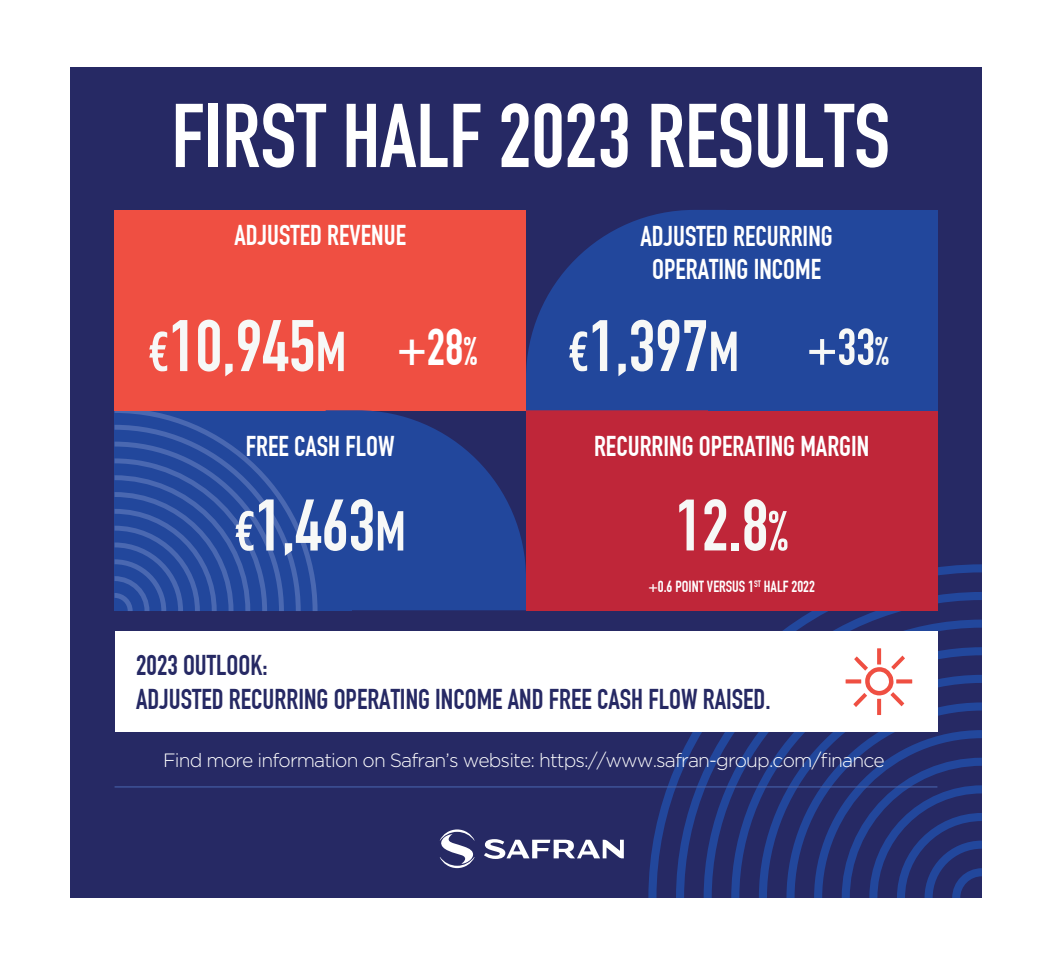
<style>
.page{position:relative;width:1052px;height:965px;background:#fff}
.page>*{position:absolute;margin:0;border:0;box-sizing:border-box;transform-origin:0 0}
.t1{font:700 88.73px "DIN Condensed";color:#fff}
.t2{font:700 71.75px "DIN Condensed";color:#f7f8f7}
.t3{font:700 71.4px "DIN Condensed";color:#f7f8f7}
.t4{font:700 50.75px "DIN Condensed";color:#f7f8f7}
.t5{font:700 28px/33.6px "DIN Condensed";color:#fff;text-align:center}
.t6{font:700 28px/33.6px "DIN Condensed";color:#262964}
.t7{font:300 19.25px "Gotham";letter-spacing:-.045em;color:#fff}
.t8{font:700 15.75px "DIN Condensed";color:#fff}
.s1{font-size:55.3px}
.s2{font-size:50.75px;color:#fff}
.s3{font-size:39.2px;color:#fff}
.s4{font-size:39.2px}
</style>
<div class="page">
<div style="left:70px;top:67px;width:912px;height:831px;background:#262964"></div>
<svg style="left:648px;top:564px;width:334px;height:334px"></svg>
<svg style="left:676px;top:592px;width:306px;height:306px"></svg>
<svg style="left:704px;top:619px;width:278px;height:279px"></svg>
<svg style="left:731px;top:647px;width:251px;height:251px"></svg>
<svg style="left:759px;top:731px;width:27px;height:167px"></svg>
<div style="left:526px;top:410px;width:411px;height:200px;background:#bf2639"></div>
<div style="left:708px;top:210px;width:229px;height:200px;background:#22479c"></div>
<div style="left:115px;top:410px;width:237px;height:200px;background:#22479c"></div>
<svg style="left:115px;top:410px;width:203px;height:201px"></svg>
<svg style="left:115px;top:425px;width:186px;height:186px"></svg>
<div style="left:115px;top:631px;width:822px;height:100px;background:#fff"></div>
<svg style="left:786px;top:648px;width:196px;height:250px"></svg>
<svg style="left:484px;top:839px;width:140px;height:20px"></svg>
<svg style="left:440px;top:829px;width:35px;height:39px"></svg>
<hr style="left:115px;top:786px;width:822px;height:1px;background:#4a68b1">
<div style="left:115px;top:210px;width:411px;height:200px;background:#ef4f42"></div>
<svg style="left:326px;top:210px;width:400px;height:400px"></svg>
<h1 class="t1" style="left:172px;top:84px;width:720px">FIRST HALF 2023 RESULTS</h1>
<p class="t5" style="left:235px;top:219px;width:173px">ADJUSTED REVENUE</p>
<h2 class="t2" style="left:148px;top:304px;width:330px"><span class="s1">€</span>10,945<span class="s1">M</span> <span class="s2">+28</span><span class="s3">%</span></h2>
<p class="t5" style="left:246px;top:429px;width:150px">FREE CASH FLOW</p>
<h2 class="t2" style="left:235px;top:483px;width:173px"><span class="s1">€</span>1,463<span class="s1">M</span></h2>
<p class="t5" style="left:640px;top:219px;width:194px">ADJUSTED RECURRING<br>OPERATING INCOME</p>
<h3 class="t3" style="left:568px;top:304px;width:172px"><span class="s1">€</span>1,397<span class="s1">M</span></h3>
<h3 class="t4" style="left:807px;top:317px;width:83px">+33<span class="s4">%</span></h3>
<p class="t5" style="left:594px;top:429px;width:277px">RECURRING OPERATING MARGIN</p>
<h3 class="t3" style="left:675px;top:483px;width:114px">12.8<span class="s1">%</span></h3>
<p class="t8" style="left:648px;top:577px;width:168px">+0.6 POINT VERSUS 1<sup>ST</sup> HALF 2022</p>
<p class="t6" style="left:136px;top:648px;width:636px">2023 OUTLOOK:<br>ADJUSTED RECURRING OPERATING INCOME AND FREE CASH FLOW RAISED.</p>
<p class="t7" style="left:163px;top:747px;width:723px">Find more information on Safran’s website: https://www.safran-group.com/finance</p>
</div>
